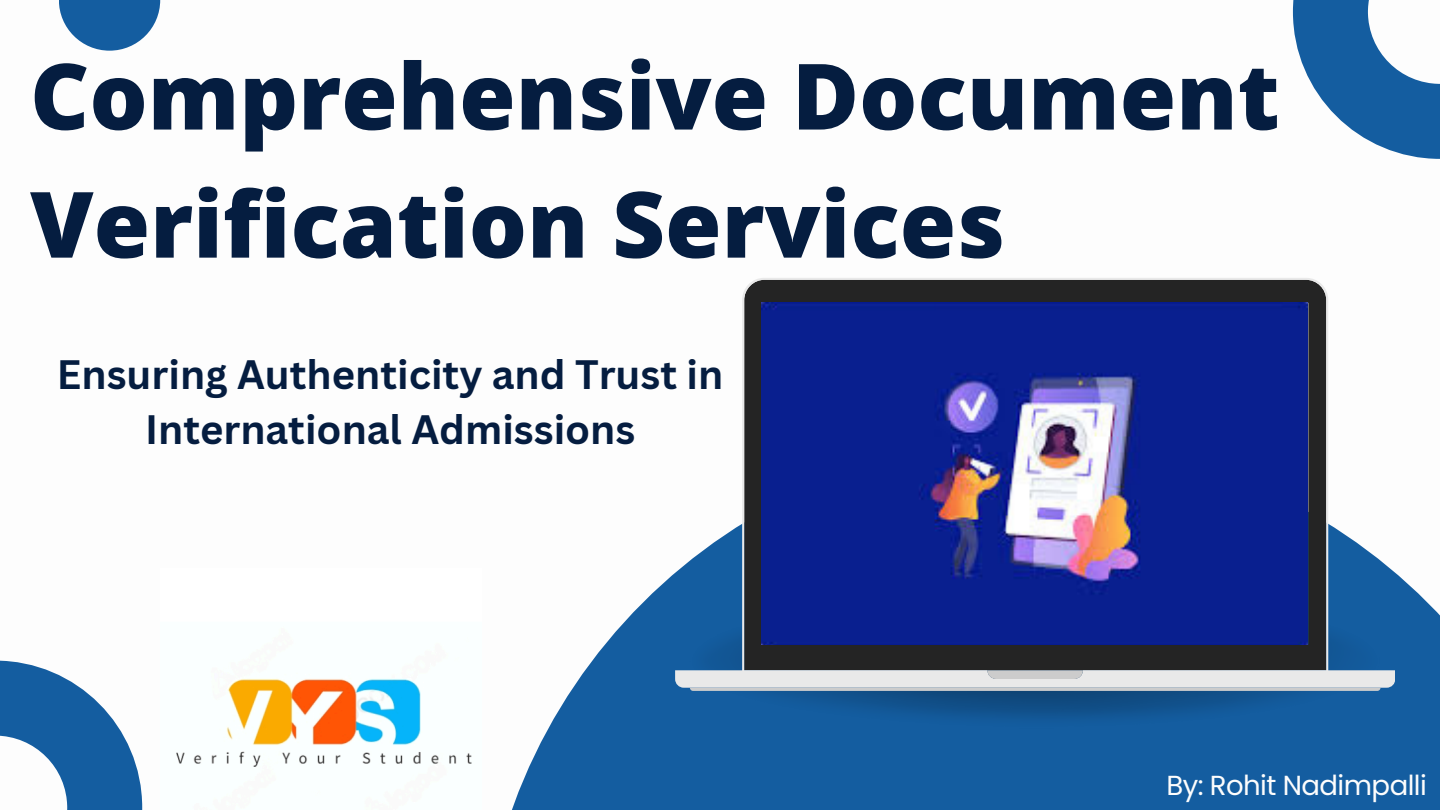
<style>
.page{position:relative;width:1440px;height:810px;background:#fff}
.page>*{position:absolute;margin:0;border:0;box-sizing:border-box;transform-origin:0 0}
.t1{font:800 91.6px/128.1px "Open Sans";color:#051d40}
.t2{font:700 40px/55.5px "Canva Sans";color:#051d40;text-align:center}
.t3{font:27.5px "Poppins";letter-spacing:-.02em;color:#fdfdfd}
</style>
<div class="page">
<svg style="left:512px;top:572px;width:928px;height:238px;fill:#145da0"></svg>
<svg style="left:1293px;top:0;width:147px;height:159px"></svg>
<svg style="left:59px;top:0;width:101px;height:51px;fill:#145da0"></svg>
<svg style="left:0;top:661px;width:142px;height:149px"></svg>
<img style="left:690px;top:691px;width:691px;height:38px">
<svg style="left:675px;top:278px;width:720px;height:410px"></svg>
<svg style="left:987px;top:670px;width:96px;height:9px"></svg>
<svg style="left:690px;top:688px;width:691px;height:3px;background:#c6c8c9"></svg>
<img style="left:762px;top:303px;width:546px;height:342px">
<img style="left:176px;top:678px;width:296px;height:89px">
<h1 class="t1" style="left:30px;top:30px;width:1251px">Comprehensive Document<br>Verification Services</h1>
<p class="t2" style="left:57px;top:345px;width:668px">Ensuring Authenticity and Trust in<br>International Admissions</p>
<h2 class="t3" style="left:1166px;top:766px;width:262px">By: Rohit Nadimpalli</h2>
</div>
